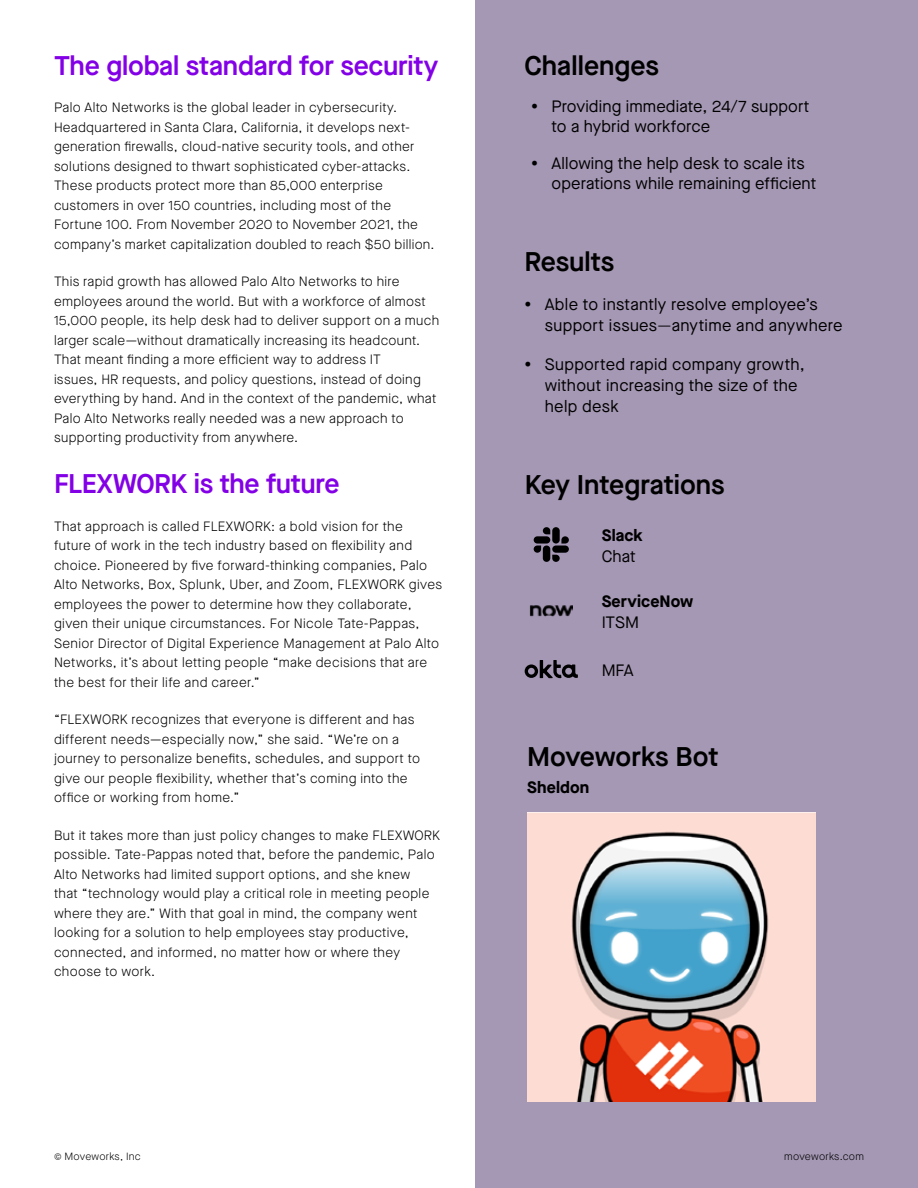
<style>
.page{position:relative;width:918px;height:1188px;background:#fff}
.page>*{position:absolute;margin:0;border:0;box-sizing:border-box;transform-origin:0 0}
.t1{font:600 27px "Maison Neue";letter-spacing:-.01em;color:#8300e6}
.t2{font:600 27px "Maison Neue";color:#000}
.t3{font:16.5px/21px "Maison Neue";letter-spacing:.01em;color:#000}
.t4{font:700 16.5px "Maison Neue";letter-spacing:.005em;color:#000}
.t5{font:300 13.5px/19.5px "Maison Neue";letter-spacing:.025em;color:#000}
.t6{font:300 10.5px "Maison Neue";letter-spacing:.02em;color:#000}
.s1{font-style:inherit}
.s2{font-weight:900}
.s3{font-weight:300}
</style>
<div class="page">
<div style="left:476px;top:0;width:442px;height:1188px;background:#a598b4"></div>
<svg style="left:534px;top:546px;width:7px;height:7px"></svg>
<div style="left:543px;top:546px;width:7px;height:16px;background:#000;border-radius:4px"></div>
<svg style="left:543px;top:527px;width:7px;height:7px"></svg>
<div style="left:534px;top:536px;width:16px;height:8px;background:#000;border-radius:4px"></div>
<svg style="left:561px;top:536px;width:8px;height:8px"></svg>
<div style="left:552px;top:527px;width:8px;height:17px;background:#000;border-radius:4px"></div>
<svg style="left:552px;top:555px;width:8px;height:7px"></svg>
<div style="left:552px;top:546px;width:17px;height:7px;background:#000;border-radius:4px"></div>
<svg style="left:525px;top:660px;width:53px;height:18px"></svg>
<img style="left:530px;top:605px;width:43px;height:12px">
<img style="left:527px;top:813px;width:288px;height:289px">
<h1 class="t1" style="left:54px;top:47px;width:386px">The global standard for security</h1>
<p class="t5" style="left:54px;top:98px;width:382px">Palo Alto Networks is the global leader in cybersecurity.<br>Headquartered in Santa Clara, California, it develops next&shy;generation firewalls, cloud-native security tools, and other solutions designed to thwart sophisticated cyber-attacks.<br>These products protect more than 85,000 enterprise customers in over 150 countries, including most of the Fortune 100. From November 2020 to November 2021, the company’s market capitalization doubled to reach $50 billion.</p>
<p class="t5" style="left:54px;top:272px;width:387px">This rapid growth has allowed Palo Alto Networks to hire employees around the world. But with a workforce of almost 15,000 people, its help desk had to deliver support on a much larger scale—without dramatically increasing its headcount.<br>That meant finding a more efficient way to address IT<br>issues, HR requests, and policy questions, instead of doing everything by hand. And in the context of the pandemic, what Palo Alto Networks really needed was a new approach to supporting productivity from anywhere.</p>
<h1 class="t1" style="left:54px;top:465px;width:287px">FLEXWORK is the future</h1>
<p class="t5" style="left:54px;top:516px;width:390px">That approach is called <span class="s1">FLEXWORK</span>: a bold vision for the future of work in the tech industry based on flexibility and choice. Pioneered by five forward-thinking companies, Palo Alto Networks, Box, Splunk, Uber, and Zoom, FLEXWORK gives employees the power to determine how they collaborate, given their unique circumstances. For Nicole Tate-Pappas, Senior Director of Digital Experience Management at Palo Alto Networks, it’s about letting people “make decisions that are the best for their life and career.”</p>
<p class="t5" style="left:54px;top:710px;width:368px">“FLEXWORK recognizes that everyone is different and has different needs—especially now,” she said. “We’re on a journey to personalize benefits, schedules, and support to give our people flexibility, whether that’s coming into the office or working from home.”</p>
<p class="t5" style="left:54px;top:825px;width:388px">But it takes more than just policy changes to make FLEXWORK possible. Tate-Pappas noted that, before the pandemic, Palo Alto Networks had limited support options, and she knew<br>that “technology would play a critical role in meeting people where they are.” With that goal in mind, the company went looking for a solution to help employees stay productive, connected, and informed, no matter how or where they choose to work.</p>
<h1 class="t2" style="left:525px;top:47px;width:136px">Challenges</h1>
<p class="t3" style="left:552px;top:97px;width:259px;line-height:19.5px;text-indent:-20px"><span class="s2">•</span> Providing immediate, 24/7 support to a hybrid workforce</p>
<p class="t3" style="left:552px;top:154px;width:266px;line-height:19.5px;text-indent:-20px"><span class="s2">•</span> Allowing the help desk to scale its operations while remaining efficient</p>
<h1 class="t2" style="left:525px;top:242px;width:91px">Results</h1>
<p class="t3" style="left:545px;top:293px;width:299px;text-indent:-20px"><span class="s2">•</span> Able to instantly resolve employee’s support issues<span class="s3">—</span>anytime and anywhere</p>
<p class="t3" style="left:545px;top:353px;width:261px;text-indent:-20px"><span class="s2">•</span> Supported rapid company growth, without increasing the size of the help desk</p>
<h1 class="t2" style="left:525px;top:465px;width:201px">Key Integrations</h1>
<p class="t4" style="left:602px;top:523px;width:43px">Slack</p>
<p class="t3" style="left:602px;top:545px;width:36px">Chat</p>
<p class="t4" style="left:602px;top:589px;width:93px">ServiceNow</p>
<p class="t3" style="left:602px;top:611px;width:39px">ITSM</p>
<p class="t3" style="left:602px;top:659px;width:34px">MFA</p>
<h1 class="t2" style="left:527px;top:738px;width:193px">Moveworks Bot</h1>
<p class="t4" style="left:527px;top:776px;width:64px">Sheldon</p>
<p class="t6" style="left:54px;top:1150px;width:88px">© Moveworks, Inc</p>
<p class="t6" style="left:784px;top:1149px;width:81px">moveworks.com</p>
</div>
